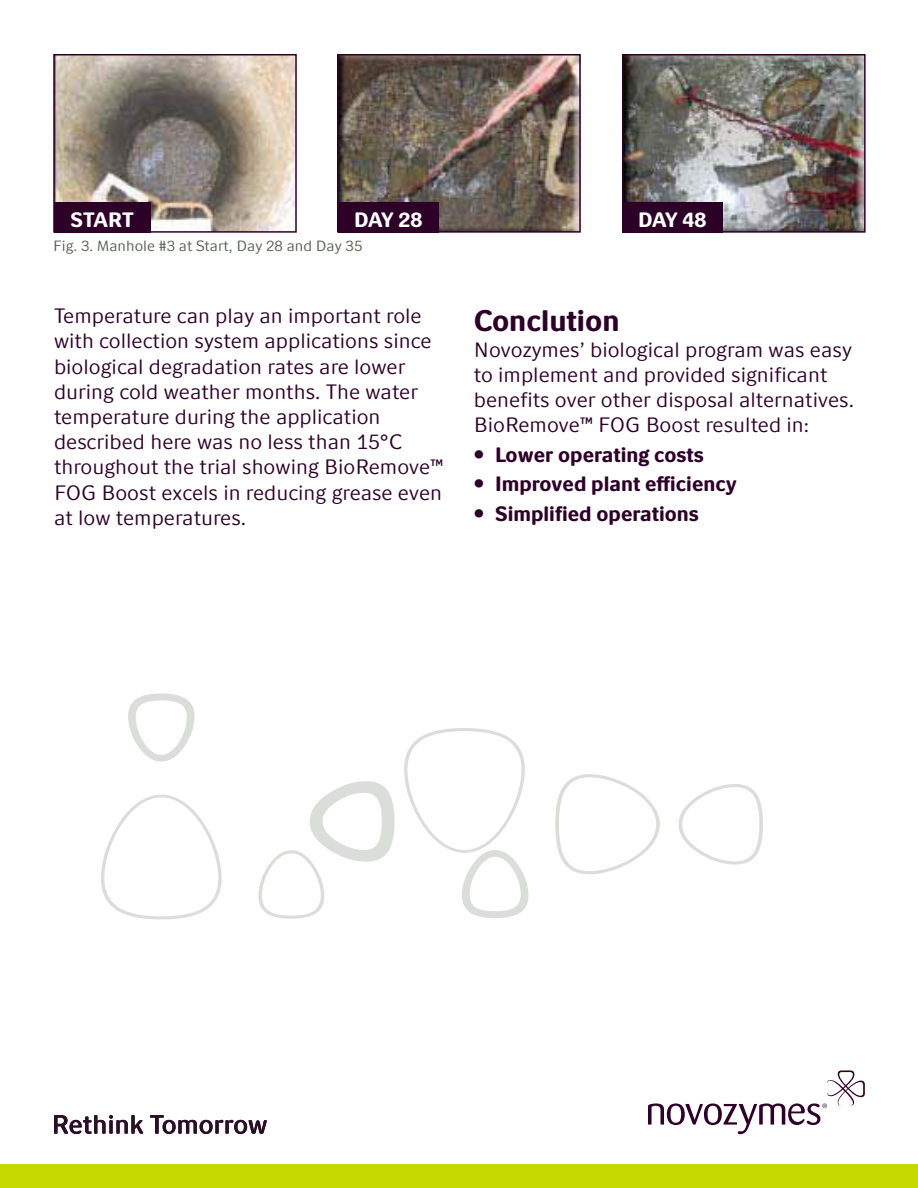
<style>
.page{position:relative;width:918px;height:1188px;background:#fff}
.page>*{position:absolute;margin:0;border:0;box-sizing:border-box;transform-origin:0 0}
.t1{font:258px "Novozymes Bioscript";color:#dbdddb}
.t2{font:700 30px "Novozymes";color:#2d0028}
.t3{font:21px/25.2px "Novozymes";color:#2d0028}
.t4{font:700 21px "Novozymes";color:#2d0028}
.t5{font:700 21px "Novozymes";letter-spacing:-.01em;color:#fff}
.t6{font:15px "Novozymes";color:#545f54}
</style>
<div class="page">
<div style="left:0;top:1164px;width:917px;height:24px;background:#c5da00"></div>
<svg style="left:54px;top:1115px;width:89px;height:19px"></svg>
<svg style="left:150px;top:1115px;width:117px;height:19px"></svg>
<svg style="left:648px;top:1070px;width:217px;height:64px"></svg>
<img style="left:56px;top:57px;width:238px;height:173px">
<div style="left:53px;top:54px;width:244px;height:179px;border:2px solid #2d0028"></div>
<img style="left:340px;top:57px;width:238px;height:173px">
<div style="left:337px;top:54px;width:244px;height:179px;border:2px solid #2d0028"></div>
<img style="left:625px;top:57px;width:238px;height:173px">
<div style="left:622px;top:54px;width:244px;height:179px;border:2px solid #2d0028"></div>
<div style="left:54px;top:202px;width:96px;height:31px;background:#2d0028"></div>
<div style="left:338px;top:202px;width:101px;height:31px;background:#2d0028"></div>
<div style="left:622px;top:202px;width:101px;height:31px;background:#2d0028"></div>
<p class="t5" style="left:71px;top:208px;width:65px">START</p>
<p class="t5" style="left:354px;top:208px;width:70px">DAY 28</p>
<p class="t5" style="left:638px;top:208px;width:70px">DAY 48</p>
<p class="t6" style="left:53px;top:238px;width:311px">Fig. 3. Manhole #3 at Start, Day 28 and Day 35</p>
<p class="t3" style="left:54px;top:303px;width:391px">Temperature can play an important role with collection system applications since biological degradation rates are lower during cold weather months. The water temperature during the application described here was no less than 15°C throughout the trial showing BioRemove™ FOG Boost excels in reducing grease even at low temperatures.</p>
<h2 class="t2" style="left:474px;top:304px;width:147px">Conclution</h2>
<p class="t3" style="left:474px;top:337px;width:382px">Novozymes’ biological program was easy to implement and provided significant benefits over other disposal alternatives.<br>BioRemove™ FOG Boost resulted in:</p>
<p class="t4" style="left:474px;top:442px;width:232px">• Lower operating costs</p>
<p class="t4" style="left:474px;top:472px;width:265px">• Improved plant efficiency</p>
<p class="t4" style="left:474px;top:501px;width:227px">• Simplified operations</p>
<h1 class="t1" style="left:54px;top:642px;width:672px">abcd</h1>
</div>
